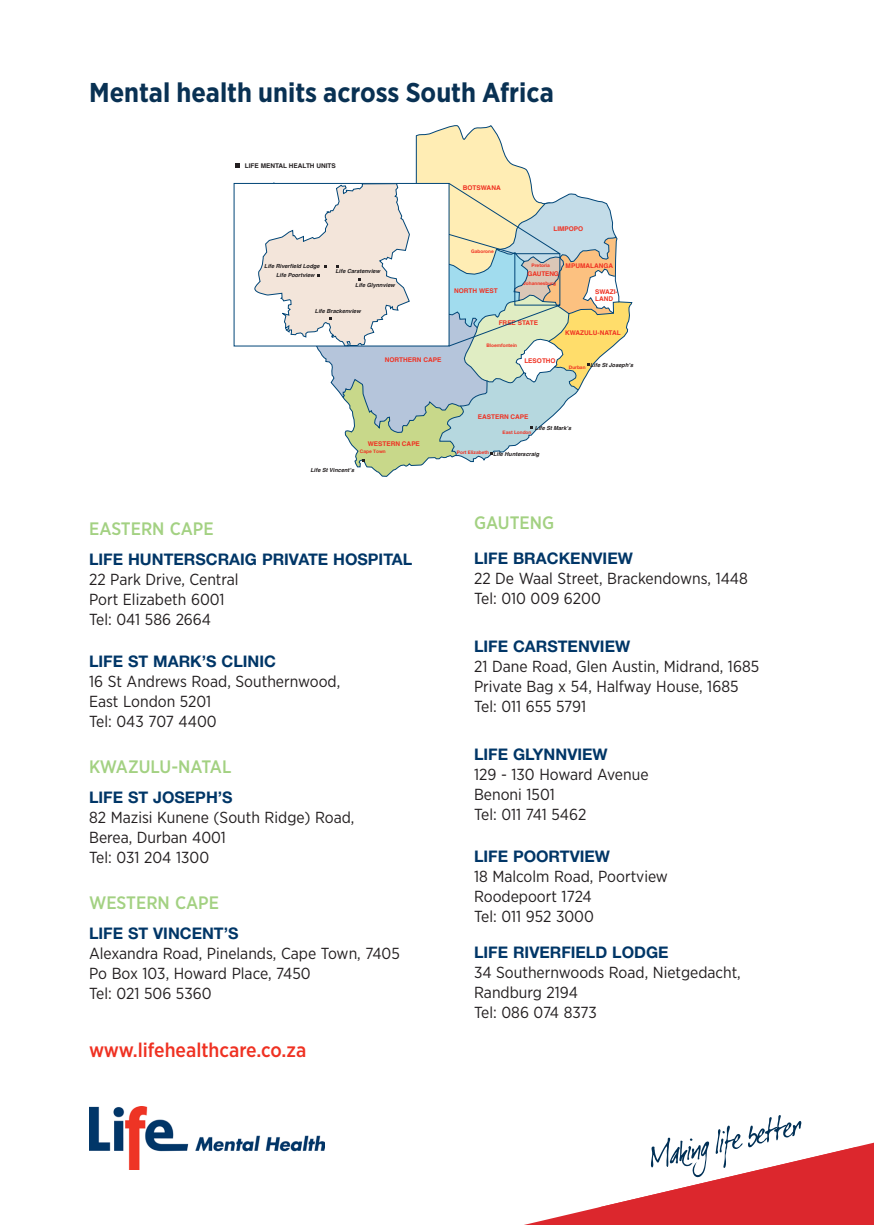
<style>
.page{position:relative;width:874px;height:1225px;background:#fff}
.page>*{position:absolute;margin:0;border:0;box-sizing:border-box;transform-origin:0 0}
.t1{font:700 27.2px "Gotham Narrow";color:#093153}
.t2{font:500 20px "Gotham Narrow";color:#ef3122}
.t3{font:500 18px "Gotham Narrow";color:#a3d182}
.t4{font:16px/20px "Gotham Narrow";color:#231f20}
.t5{font:700 16px "Helvetica Neue LT Std";color:#003667}
.t6{font:700 6.4px/6.4px "Helvetica";color:#ef3122}
.t7{font:700 6.4px "Helvetica";color:#231f20}
.t8{font:700 6.4px "Helvetica";letter-spacing:-.03em;color:#ef3122}
.t9{font:italic 700 5.6px "Helvetica";color:#231f20}
.t10{font:700 4.8px "Helvetica Neue";color:#ef3122}
</style>
<div class="page">
<svg style="left:235px;top:163px;width:5px;height:5px"></svg>
<svg style="left:254px;top:125px;width:377px;height:351px"></svg>
<img style="left:89px;top:1107px;width:235px;height:62px">
<svg style="left:524px;top:1115px;width:349px;height:110px"></svg>
<p class="t1" style="left:89px;top:75px;width:466px">Mental health units across South Africa</p>
<p class="t7" style="left:245px;top:161px;width:92px">LIFE MENTAL HEALTH UNITS</p>
<p class="t6" style="left:462px;top:185px;width:39px">BOTSWANA</p>
<p class="t6" style="left:553px;top:225px;width:31px">LIMPOPO</p>
<p class="t10" style="left:471px;top:247px;width:24px">Gaborone</p>
<p class="t9" style="left:264px;top:262px;width:57px">Life Riverfield Lodge</p>
<p class="t9" style="left:276px;top:270px;width:40px">Life Poortview</p>
<p class="t9" style="left:335px;top:267px;width:46px">Life Carstenview</p>
<p class="t9" style="left:355px;top:280px;width:41px">Life Glynnview</p>
<p class="t6" style="left:454px;top:287px;width:45px">NORTH WEST</p>
<p class="t10" style="left:531px;top:262px;width:20px">Pretoria</p>
<p class="t6" style="left:565px;top:262px;width:49px">MPUMALANGA</p>
<p class="t8" style="left:527px;top:269px;width:33px">GAUTENG</p>
<p class="t10" style="left:523px;top:280px;width:34px">Johannesburg</p>
<p class="t6" style="left:595px;top:289px;width:24px">SWAZI-<br>LAND</p>
<p class="t9" style="left:315px;top:307px;width:47px">Life Brackenview</p>
<p class="t6" style="left:498px;top:319px;width:41px">FREE STATE</p>
<p class="t6" style="left:565px;top:329px;width:57px">KWAZULU-NATAL</p>
<p class="t10" style="left:486px;top:342px;width:32px">Bloemfontein</p>
<p class="t6" style="left:385px;top:356px;width:58px">NORTHERN CAPE</p>
<p class="t6" style="left:524px;top:357px;width:33px">LESOTHO</p>
<p class="t9" style="left:590px;top:360px;width:44px">Life St Joseph’s</p>
<p class="t10" style="left:568px;top:363px;width:18px">Durban</p>
<p class="t6" style="left:367px;top:441px;width:54px">WESTERN CAPE</p>
<p class="t6" style="left:477px;top:414px;width:52px">EASTERN CAPE</p>
<p class="t10" style="left:502px;top:428px;width:30px">East London</p>
<p class="t9" style="left:534px;top:423px;width:38px">Life St Mark’s</p>
<p class="t10" style="left:359px;top:447px;width:27px">Cape Town</p>
<p class="t10" style="left:456px;top:449px;width:34px">Port Elizabeth</p>
<p class="t9" style="left:493px;top:449px;width:48px">Life Hunterscraig</p>
<p class="t9" style="left:310px;top:465px;width:45px">Life St Vincent’s</p>
<p class="t3" style="left:89px;top:517px;width:126px">EASTERN CAPE</p>
<p class="t5" style="left:89px;top:550px;width:324px">LIFE HUNTERSCRAIG PRIVATE HOSPITAL</p>
<p class="t4" style="left:89px;top:569px;width:151px">22 Park Drive, Central</p>
<p class="t4" style="left:89px;top:589px;width:137px">Port Elizabeth 6001</p>
<p class="t4" style="left:89px;top:609px;width:123px">Tel: 041 586 2664</p>
<p class="t5" style="left:89px;top:652px;width:188px">LIFE ST MARK’S CLINIC</p>
<p class="t4" style="left:89px;top:671px;width:252px">16 St Andrews Road, Southernwood,</p>
<p class="t4" style="left:89px;top:691px;width:124px">East London 5201</p>
<p class="t4" style="left:89px;top:711px;width:129px">Tel: 043 707 4400</p>
<p class="t3" style="left:89px;top:755px;width:144px">KWAZULU-NATAL</p>
<p class="t5" style="left:89px;top:787px;width:145px">LIFE ST JOSEPH’S</p>
<p class="t4" style="left:89px;top:807px;width:267px">82 Mazisi Kunene (South Ridge) Road,</p>
<p class="t4" style="left:89px;top:827px;width:138px">Berea, Durban 4001</p>
<p class="t4" style="left:89px;top:847px;width:122px">Tel: 031 204 1300</p>
<p class="t3" style="left:89px;top:891px;width:131px">WESTERN CAPE</p>
<p class="t5" style="left:89px;top:923px;width:151px">LIFE ST VINCENT’S</p>
<p class="t4" style="left:89px;top:943px;width:312px">Alexandra Road, Pinelands, Cape Town, 7405</p>
<p class="t4" style="left:89px;top:963px;width:223px">Po Box 103, Howard Place, 7450</p>
<p class="t4" style="left:89px;top:983px;width:124px">Tel: 021 506 5360</p>
<p class="t2" style="left:89px;top:1037px;width:219px">www.lifehealthcare.co.za</p>
<p class="t3" style="left:474px;top:511px;width:82px">GAUTENG</p>
<p class="t5" style="left:474px;top:548px;width:160px">LIFE BRACKENVIEW</p>
<p class="t4" style="left:474px;top:568px;width:275px">22 De Waal Street, Brackendowns, 1448</p>
<p class="t4" style="left:474px;top:588px;width:128px">Tel: 010 009 6200</p>
<p class="t5" style="left:474px;top:636px;width:157px">LIFE CARSTENVIEW</p>
<p class="t4" style="left:474px;top:656px;width:286px">21 Dane Road, Glen Austin, Midrand, 1685</p>
<p class="t4" style="left:474px;top:676px;width:266px">Private Bag x 54, Halfway House, 1685<br>Tel: 011 655 5791</p>
<p class="t5" style="left:474px;top:744px;width:135px">LIFE GLYNNVIEW</p>
<p class="t4" style="left:474px;top:764px;width:176px">129 - 130 Howard Avenue</p>
<p class="t4" style="left:474px;top:784px;width:82px">Benoni 1501</p>
<p class="t4" style="left:474px;top:804px;width:114px">Tel: 011 741 5462</p>
<p class="t5" style="left:474px;top:846px;width:137px">LIFE POORTVIEW</p>
<p class="t4" style="left:474px;top:866px;width:195px">18 Malcolm Road, Poortview</p>
<p class="t4" style="left:474px;top:886px;width:119px">Roodepoort 1724</p>
<p class="t4" style="left:474px;top:906px;width:121px">Tel: 011 952 3000</p>
<p class="t5" style="left:474px;top:942px;width:196px">LIFE RIVERFIELD LODGE</p>
<p class="t4" style="left:474px;top:962px;width:268px">34 Southernwoods Road, Nietgedacht,</p>
<p class="t4" style="left:474px;top:982px;width:106px">Randburg 2194</p>
<p class="t4" style="left:474px;top:1002px;width:124px">Tel: 086 074 8373</p>
</div>
